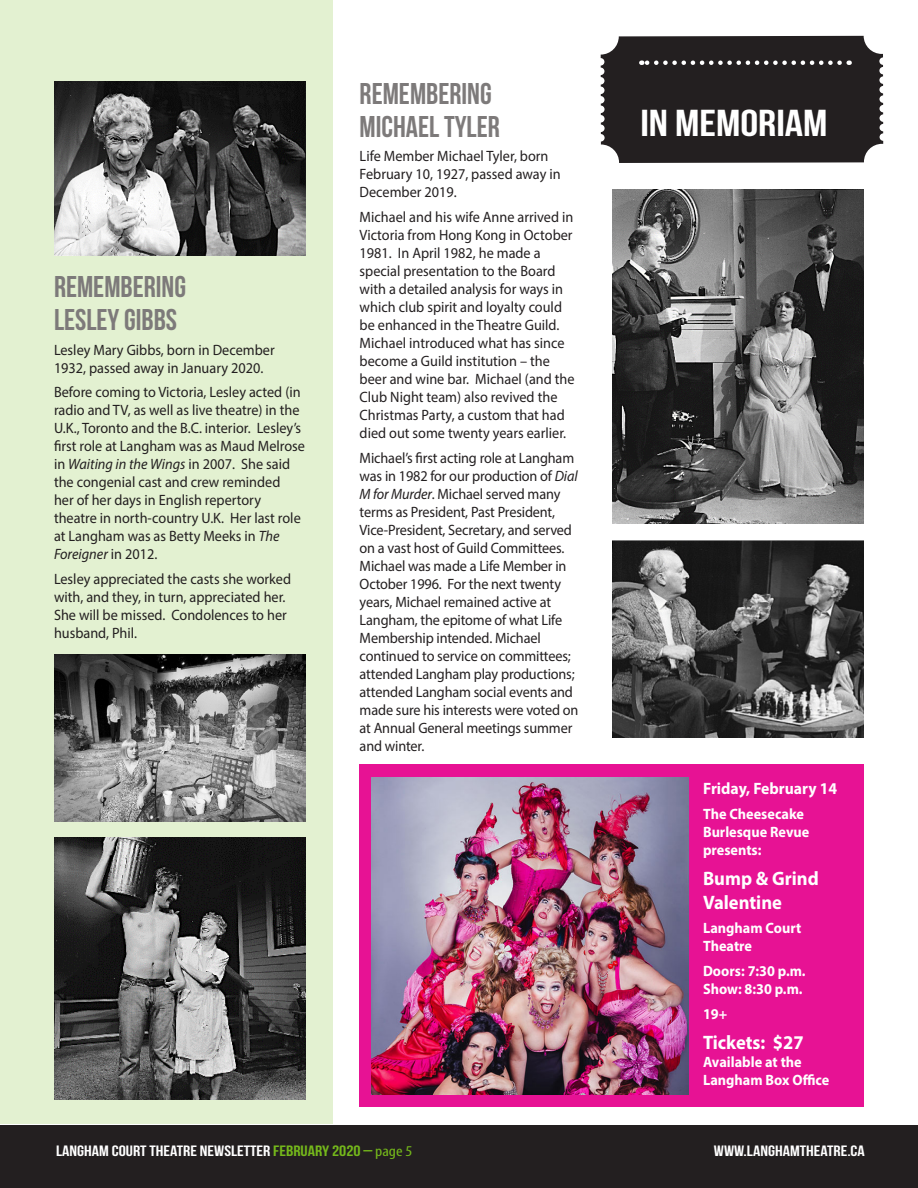
<style>
.page{position:relative;width:918px;height:1188px;background:#fff}
.page>*{position:absolute;margin:0;border:0;box-sizing:border-box;transform-origin:0 0}
.Heading{font:37.5px "Bebas Neue";color:#fff;scale:1.2 1}
.Heading-2{font:30px/33px "Bebas Neue";color:#7d7a7a}
.Body_-_Regular{font:700 19.5px/23.4px "Myriad Pro";color:#fff;scale:.95 1}
.Body_-_Regular-2{font:700 16.5px "Myriad Pro";color:#fff;scale:.95 1}
.Body_-_Regular-3{font:15px/18px "Myriad Pro";color:#231f20;scale:.95 1}
.Body_-_Regular-4{font:700 15px/18px "Myriad Pro";color:#fff;scale:.95 1}
.t1{font:15px "Bebas Neue";color:#fff;scale:1.2 1}
.s1{font-style:italic}
.s2{color:#74b71b}
.s3{font-family:"Myriad Pro";font-stretch:condensed;color:#74b71b}
</style>
<div class="page">
<div style="left:0;top:1125px;width:918px;height:63px;background:#231f20"></div>
<div style="left:0;top:0;width:333px;height:1123px;background:#e3f1d1"></div>
<svg style="left:601px;top:36px;width:282px;height:127px;background:#2e2b2c"></svg>
<img style="left:612px;top:540px;width:252px;height:198px">
<img style="left:612px;top:189px;width:252px;height:335px">
<img style="left:54px;top:81px;width:252px;height:174px">
<img style="left:54px;top:654px;width:252px;height:168px">
<img style="left:54px;top:837px;width:252px;height:262px">
<div style="left:360px;top:764px;width:504px;height:343px;background:#e71294"></div>
<img style="left:372px;top:778px;width:316px;height:316px">
<p class="Heading-2" style="left:54px;top:270px;width:134px">REMEMBERING<br>LESLEY GIBBS</p>
<p class="Body_-_Regular-3" style="left:54px;top:340px;width:234px">Lesley Mary Gibbs, born in December<br>1932, passed away in January 2020.</p>
<p class="Body_-_Regular-3" style="left:54px;top:383px;width:266px">Before coming to Victoria, Lesley acted (in radio and TV, as well as live theatre) in the U.K., Toronto and the B.C. interior. Lesley’s first role at Langham was as Maud Melrose in <span class="s1">Waiting in the Wings</span> in 2007. She said the congenial cast and crew reminded<br>her of her days in English repertory theatre in north-country U.K. Her last role at Langham was as Betty Meeks in <span class="s1">The Foreigner</span> in 2012.</p>
<p class="Body_-_Regular-3" style="left:54px;top:570px;width:251px">Lesley appreciated the casts she worked with, and they, in turn, appreciated her.<br>She will be missed. Condolences to her husband, Phil.</p>
<p class="Heading-2" style="left:360px;top:76px;width:142px">REMEMBERING<br>MICHAEL TYLER</p>
<p class="Body_-_Regular-3" style="left:360px;top:147px;width:213px">Life Member Michael Tyler, born<br>February 10, 1927, passed away in<br>December 2019.</p>
<p class="Body_-_Regular-3" style="left:360px;top:208px;width:228px">Michael and his wife Anne arrived in Victoria from Hong Kong in October 1981. In April 1982, he made a special presentation to the Board with a detailed analysis for ways in which club spirit and loyalty could be enhanced in the Theatre Guild.<br>Michael introduced what has since become a Guild institution – the beer and wine bar. Michael (and the Club Night team) also revived the Christmas Party, a custom that had died out some twenty years earlier.</p>
<p class="Body_-_Regular-3" style="left:360px;top:449px;width:232px">Michael’s first acting role at Langham was in 1982 for our production of <span class="s1">Dial M for Murder</span>. Michael served many terms as President, Past President, Vice-President, Secretary, and served on a vast host of Guild Committees.<br>Michael was made a Life Member in October 1996. For the next twenty years, Michael remained active at Langham, the epitome of what Life Membership intended. Michael continued to service on committees; attended Langham play productions; attended Langham social events and made sure his interests were voted on at Annual General meetings summer and winter.</p>
<p class="Heading" style="left:640px;top:103px;width:157px">IN MEMORIAM</p>
<p class="Body_-_Regular-2" style="left:703px;top:778px;width:143px">Friday, February 14</p>
<p class="Body_-_Regular-4" style="left:703px;top:805px;width:113px">The Cheesecake<br>Burlesque Revue presents:</p>
<p class="Body_-_Regular" style="left:703px;top:866px;width:123px">Bump &amp; Grind<br>Valentine</p>
<p class="Body_-_Regular-4" style="left:703px;top:919px;width:105px">Langham Court<br>Theatre</p>
<p class="Body_-_Regular-4" style="left:703px;top:962px;width:110px">Doors: 7:30 p.m.<br>Show: 8:30 p.m.</p>
<p class="Body_-_Regular-4" style="left:703px;top:1004px;width:27px">19+</p>
<p class="Body_-_Regular" style="left:703px;top:1030px;width:108px">Tickets: $27</p>
<p class="Body_-_Regular-4" style="left:703px;top:1052px;width:135px">Available at the<br>Langham Box Office</p>
<p class="t1" style="left:56px;top:1143px;width:298px">LANGHAM COURT THEATRE NEWSLETTER <span class="s2">FEBRUARY 2020 –</span> <span class="s3">page 5</span></p>
<p class="t1" style="left:714px;top:1143px;width:127px">WWW.LANGHAMTHEATRE.CA</p>
</div>
